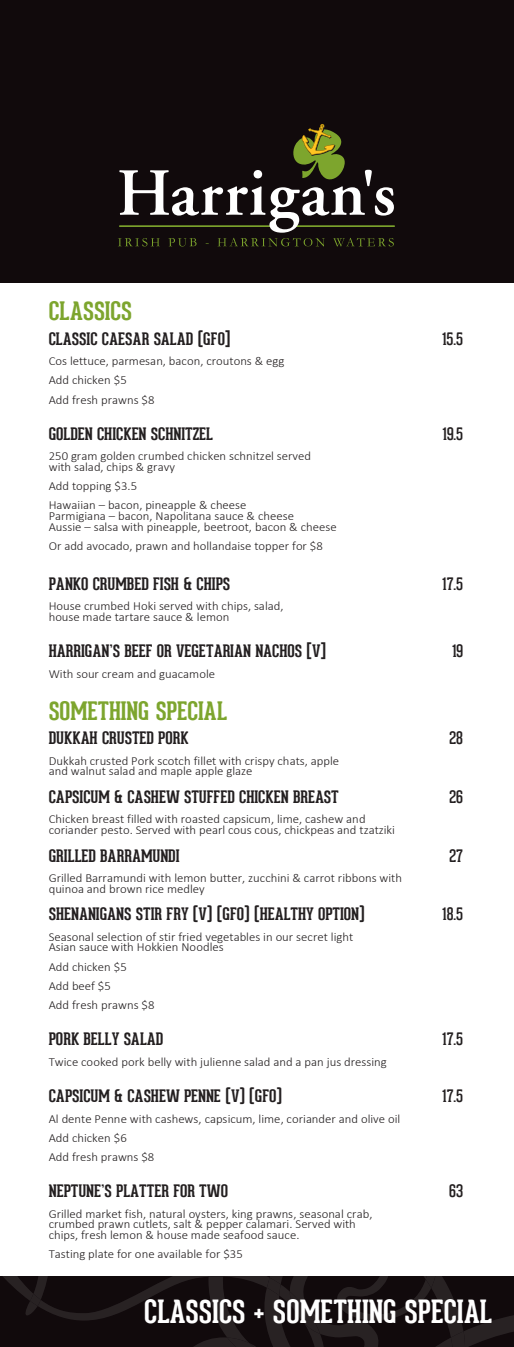
<style>
.page{position:relative;width:514px;height:1347px;background:#fff}
.page>*{position:absolute;margin:0;border:0;box-sizing:border-box;transform-origin:0 0}
.t1{font:700 31.25px "Geared Slab";color:#fff}
.t2{font:700 24.88px "Geared Slab";color:#7da52e}
.t3{font:700 16.75px "Geared Slab";color:#231f20}
.t4{font:16.75px "Geared Slab";color:#231f20}
.t5{font:300 12.38px/19.2px "Calibri";color:#231f20}
</style>
<div class="page">
<div style="left:0;top:0;width:514px;height:283px;background:#110a0c"></div>
<svg style="left:118px;top:124px;width:276px;height:122px"></svg>
<svg style="left:0;top:1276px;width:208px;height:70px;fill:#110a0c"></svg>
<svg style="left:208px;top:1276px;width:306px;height:70px"></svg>
<svg style="left:25px;top:1276px;width:24px;height:39px"></svg>
<p class="t2" style="left:49px;top:295px;width:85px">CLASSICS</p>
<p class="t3" style="left:49px;top:328px;width:183px">CLASSIC CAESAR SALAD (GFO]</p>
<p class="t4" style="left:442px;top:328px;width:22px">15.5</p>
<p class="t5" style="left:49px;top:351px;width:237px">Cos lettuce, parmesan, bacon, croutons &amp; egg<br>Add chicken $5<br>Add fresh prawns $8</p>
<p class="t3" style="left:49px;top:423px;width:166px">GOLDEN CHICKEN SCHNITZEL</p>
<p class="t4" style="left:442px;top:424px;width:22px">19.5</p>
<p class="t5" style="left:49px;top:451px;width:264px;line-height:10.5px">250 gram golden crumbed chicken schnitzel served with salad, chips &amp; gravy</p>
<p class="t5" style="left:49px;top:476px;width:199px">Add topping $3.5<br>Hawaiian – bacon, pineapple &amp; cheese</p>
<p class="t5" style="left:49px;top:510px;width:289px;line-height:10.8px">Parmigiana – bacon, Napolitana sauce &amp; cheese<br>Aussie – salsa with pineapple, beetroot, bacon &amp; cheese</p>
<p class="t5" style="left:49px;top:536px;width:276px">Or add avocado, prawn and hollandaise topper for $8</p>
<p class="t3" style="left:49px;top:573px;width:183px">PANKO CRUMBED FISH &amp; CHIPS</p>
<p class="t4" style="left:442px;top:574px;width:22px">17.5</p>
<p class="t5" style="left:49px;top:600px;width:236px;line-height:10.8px">House crumbed Hoki served with chips, salad, house made tartare sauce &amp; lemon</p>
<p class="t3" style="left:49px;top:640px;width:279px">HARRIGAN’S BEEF OR VEGETARIAN NACHOS [V]</p>
<p class="t4" style="left:452px;top:641px;width:12px">19</p>
<p class="t5" style="left:49px;top:664px;width:168px">With sour cream and guacamole</p>
<p class="t2" style="left:49px;top:695px;width:180px">SOMETHING SPECIAL</p>
<p class="t3" style="left:49px;top:728px;width:141px">DUKKAH CRUSTED PORK</p>
<p class="t4" style="left:449px;top:728px;width:15px">28</p>
<p class="t5" style="left:49px;top:755px;width:292px;line-height:10.5px">Dukkah crusted Pork scotch fillet with crispy chats, apple and walnut salad and maple apple glaze</p>
<p class="t3" style="left:49px;top:786px;width:292px">CAPSICUM &amp; CASHEW STUFFED CHICKEN BREAST</p>
<p class="t4" style="left:449px;top:787px;width:15px">26</p>
<p class="t5" style="left:49px;top:814px;width:348px;line-height:10.5px">Chicken breast filled with roasted capsicum, lime, cashew and coriander pesto. Served with pearl cous cous, chickpeas and tzatziki</p>
<p class="t3" style="left:49px;top:845px;width:132px">GRILLED BARRAMUNDI</p>
<p class="t4" style="left:449px;top:845px;width:15px">27</p>
<p class="t5" style="left:49px;top:872px;width:355px;line-height:10.5px">Grilled Barramundi with lemon butter, zucchini &amp; carrot ribbons with quinoa and brown rice medley</p>
<p class="t3" style="left:49px;top:903px;width:317px">SHENANIGANS STIR FRY (V) (GFO) (HEALTHY OPTION)</p>
<p class="t4" style="left:442px;top:904px;width:22px">18.5</p>
<p class="t5" style="left:49px;top:931px;width:306px;line-height:10.5px">Seasonal selection of stir fried vegetables in our secret light<br>Asian sauce with Hokkien Noodles</p>
<p class="t5" style="left:49px;top:956px;width:107px">Add chicken $5<br>Add beef $5<br>Add fresh prawns $8</p>
<p class="t3" style="left:49px;top:1028px;width:116px">PORK BELLY SALAD</p>
<p class="t4" style="left:442px;top:1029px;width:22px">17.5</p>
<p class="t5" style="left:49px;top:1052px;width:339px">Twice cooked pork belly with julienne salad and a pan jus dressing</p>
<p class="t3" style="left:49px;top:1085px;width:235px">CAPSICUM &amp; CASHEW PENNE (V) (GFO)</p>
<p class="t4" style="left:442px;top:1086px;width:22px">17.5</p>
<p class="t5" style="left:49px;top:1108px;width:353px">Al dente Penne with cashews, capsicum, lime, coriander and olive oil<br>Add chicken $6<br>Add fresh prawns $8</p>
<p class="t3" style="left:49px;top:1180px;width:181px">NEPTUNE’S PLATTER FOR TWO</p>
<p class="t4" style="left:449px;top:1181px;width:15px">63</p>
<p class="t5" style="left:49px;top:1208px;width:325px;line-height:10.6px">Grilled market fish, natural oysters, king prawns, seasonal crab, crumbed prawn cutlets, salt &amp; pepper calamari. Served with chips, fresh lemon &amp; house made seafood sauce.</p>
<p class="t5" style="left:49px;top:1244px;width:195px">Tasting plate for one available for $35</p>
<p class="t1" style="left:144px;top:1292px;width:349px">CLASSICS + SOMETHING SPECIAL</p>
</div>
